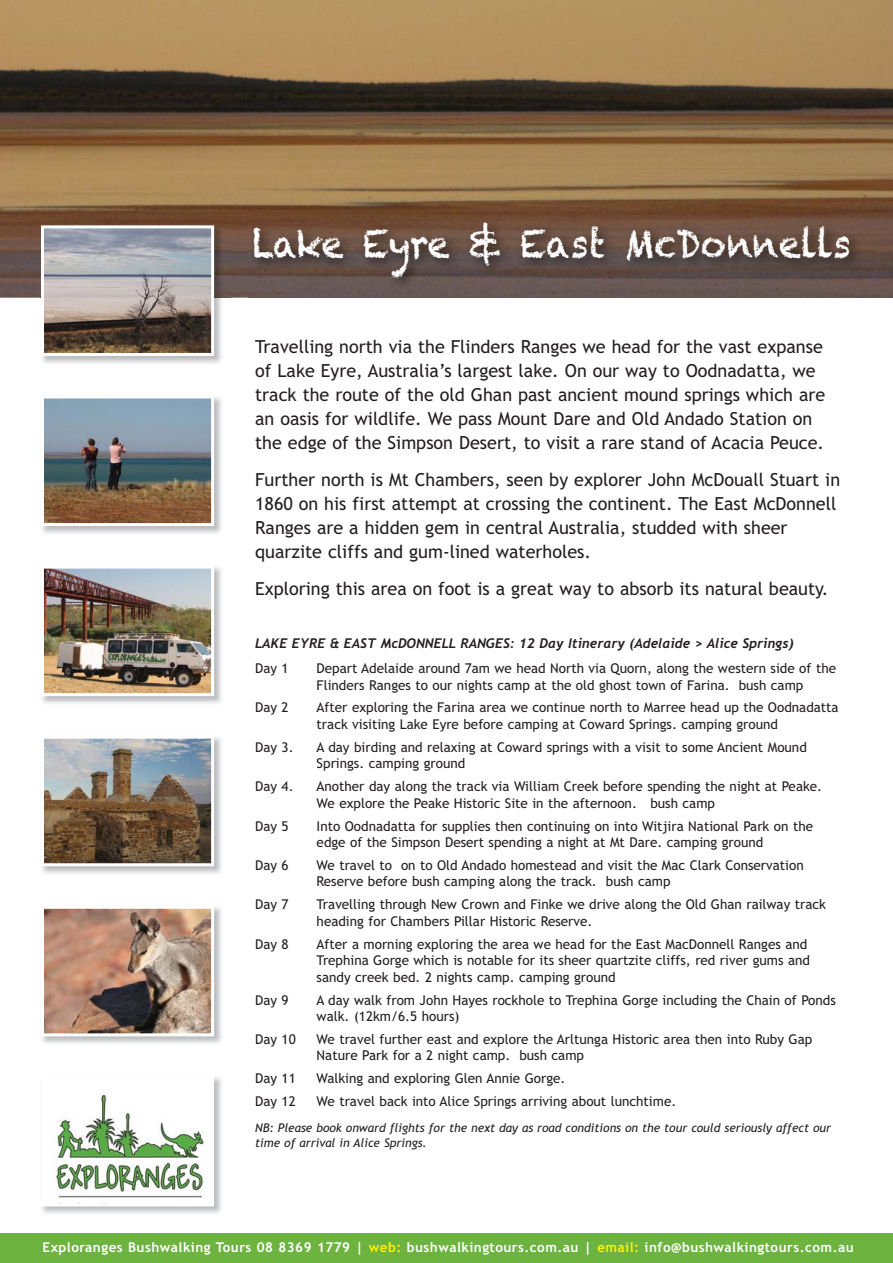
<style>
.page{position:relative;width:893px;height:1263px;background:#fff}
.page>*{position:absolute;margin:0;border:0;box-sizing:border-box;transform-origin:0 0}
.t1{font:39px "Chalkduster";color:#fff;scale:.9 1}
.t2{font:18px/24px "Trebuchet MS";color:#231f20}
.t3{font:13.5px/16.5px "Trebuchet MS";color:#231f20}
.t4{font:700 13.5px "Trebuchet MS";letter-spacing:.035em;color:#fff}
.t5{font:italic 700 13.5px "Trebuchet";color:#231f20}
.t6{font:italic 12px/15px "Trebuchet MS";color:#231f20}
.s1{color:#fff200}
</style>
<div class="page">
<img style="left:0;top:0;width:893px;height:298px">
<div style="left:0;top:1233px;width:893px;height:30px;background:#6db33f"></div>
<img style="left:42px;top:225px;width:189px;height:138px">
<svg style="left:41px;top:225px;width:173px;height:131px;background:#999392"></svg>
<img style="left:42px;top:397px;width:180px;height:137px">
<img style="left:42px;top:397px;width:172px;height:129px">
<img style="left:42px;top:567px;width:180px;height:137px">
<img style="left:42px;top:567px;width:172px;height:129px">
<img style="left:42px;top:737px;width:180px;height:137px">
<img style="left:42px;top:737px;width:172px;height:129px">
<img style="left:42px;top:907px;width:180px;height:137px">
<img style="left:42px;top:907px;width:172px;height:129px">
<img style="left:42px;top:1077px;width:180px;height:137px">
<svg style="left:42px;top:1077px;width:172px;height:129px"></svg>
<img style="left:249px;top:216px;width:644px;height:82px">
<h1 class="t1" style="left:252px;top:223px;width:667px">Lake Eyre &amp; East McDonnells</h1>
<p class="t2" style="left:255px;top:337px;width:572px">Travelling north via the Flinders Ranges we head for the vast expanse of Lake Eyre, Australia’s largest lake. On our way to Oodnadatta, we track the route of the old Ghan past ancient mound springs which are an oasis for wildlife. We pass Mount Dare and Old Andado Station on the edge of the Simpson Desert, to visit a rare stand of Acacia Peuce.</p>
<p class="t2" style="left:255px;top:469px;width:586px">Further north is Mt Chambers, seen by explorer John McDouall Stuart in 1860 on his first attempt at crossing the continent. The East McDonnell Ranges are a hidden gem in central Australia, studded with sheer quarzite cliffs and gum-lined waterholes.</p>
<h2 class="t2" style="left:255px;top:578px;width:575px">Exploring this area on foot is a great way to absorb its natural beauty.</h2>
<p class="t5" style="left:255px;top:638px;width:540px">LAKE EYRE &amp; EAST McDONNELL RANGES: 12 Day Itinerary (Adelaide &gt; Alice Springs)</p>
<p class="t3" style="left:255px;top:661px;width:35px">Day 1</p>
<p class="t3" style="left:317px;top:661px;width:521px">Depart Adelaide around 7am we head North via Quorn, along the western side of the<br>Flinders Ranges to our nights camp at the old ghost town of Farina. bush camp</p>
<p class="t3" style="left:255px;top:700px;width:35px">Day 2</p>
<p class="t3" style="left:317px;top:700px;width:524px">After exploring the Farina area we continue north to Marree head up the Oodnadatta track visiting Lake Eyre before camping at Coward Springs. camping ground</p>
<p class="t3" style="left:255px;top:740px;width:40px">Day 3.</p>
<p class="t3" style="left:317px;top:740px;width:492px">A day birding and relaxing at Coward springs with a visit to some Ancient Mound<br>Springs. camping ground</p>
<p class="t3" style="left:255px;top:779px;width:40px">Day 4.</p>
<p class="t3" style="left:317px;top:779px;width:507px">Another day along the track via William Creek before spending the night at Peake.<br>We explore the Peake Historic Site in the afternoon. bush camp</p>
<p class="t3" style="left:255px;top:819px;width:35px">Day 5</p>
<p class="t3" style="left:317px;top:819px;width:498px">Into Oodnadatta for supplies then continuing on into Witjira National Park on the edge of the Simpson Desert spending a night at Mt Dare. camping ground</p>
<p class="t3" style="left:255px;top:858px;width:35px">Day 6</p>
<p class="t3" style="left:317px;top:858px;width:489px">We travel to on to Old Andado homestead and visit the Mac Clark Conservation<br>Reserve before bush camping along the track. bush camp</p>
<p class="t3" style="left:255px;top:897px;width:35px">Day 7</p>
<p class="t3" style="left:317px;top:897px;width:511px">Travelling through New Crown and Finke we drive along the Old Ghan railway track heading for Chambers Pillar Historic Reserve.</p>
<p class="t3" style="left:255px;top:937px;width:35px">Day 8</p>
<p class="t3" style="left:317px;top:937px;width:495px">After a morning exploring the area we head for the East MacDonnell Ranges and<br>Trephina Gorge which is notable for its sheer quartzite cliffs, red river gums and sandy creek bed. 2 nights camp. camping ground</p>
<p class="t3" style="left:255px;top:993px;width:35px">Day 9</p>
<p class="t3" style="left:317px;top:993px;width:521px">A day walk from John Hayes rockhole to Trephina Gorge including the Chain of Ponds walk. (12km/6.5 hours)</p>
<p class="t3" style="left:255px;top:1032px;width:42px">Day 10</p>
<p class="t3" style="left:317px;top:1032px;width:497px">We travel further east and explore the Arltunga Historic area then into Ruby Gap<br>Nature Park for a 2 night camp. bush camp</p>
<p class="t3" style="left:255px;top:1071px;width:42px">Day 11</p>
<p class="t3" style="left:317px;top:1071px;width:250px">Walking and exploring Glen Annie Gorge.</p>
<p class="t3" style="left:255px;top:1094px;width:42px">Day 12</p>
<p class="t3" style="left:317px;top:1094px;width:361px">We travel back into Alice Springs arriving about lunchtime.</p>
<p class="t6" style="left:255px;top:1121px;width:578px">NB: Please book onward flights for the next day as road conditions on the tour could seriously affect our time of arrival in Alice Springs.</p>
<p class="t4" style="left:43px;top:1242px;width:813px">Exploranges Bushwalking Tours 08 8369 1779 | <span class="s1">web:</span> bushwalkingtours.com.au | <span class="s1">email:</span> info@bushwalkingtours.com.au</p>
</div>
